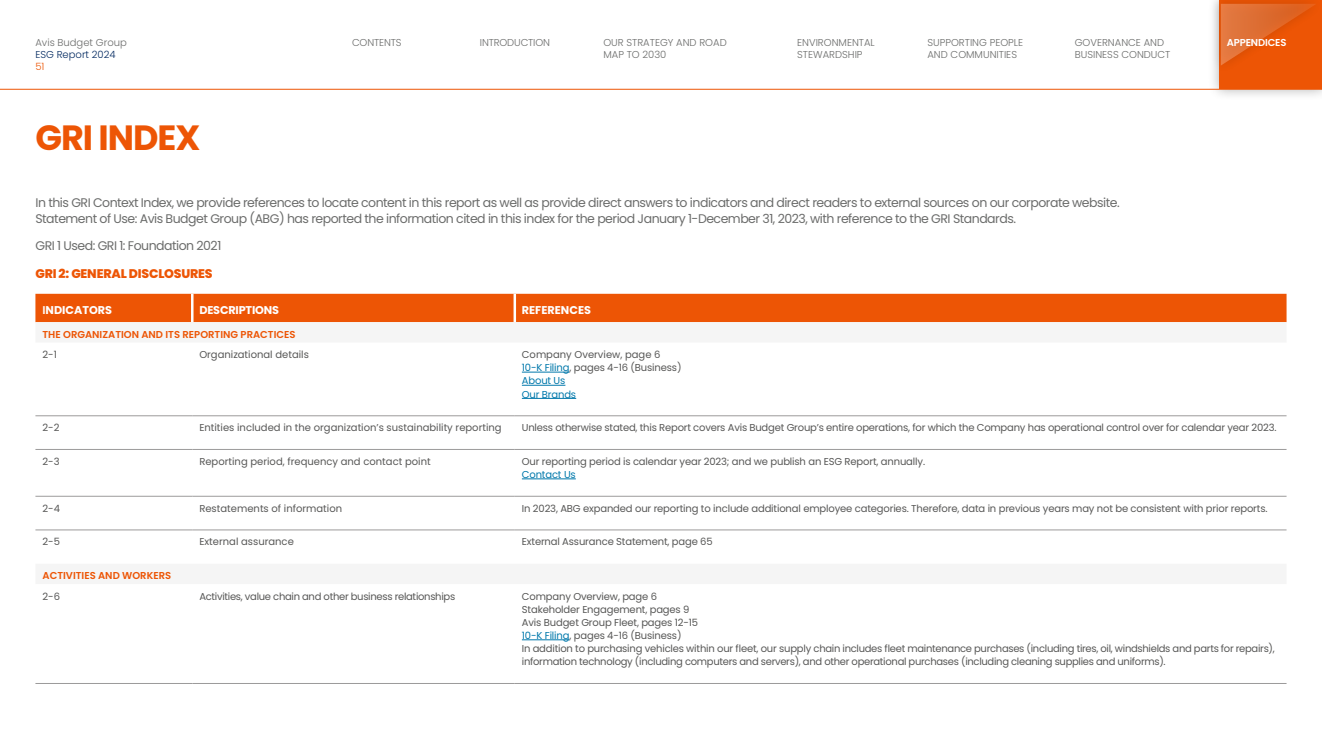
<style>
.page{position:relative;width:1322px;height:745px;background:#fff}
.page>*{position:absolute;margin:0;border:0;box-sizing:border-box;transform-origin:0 0}
.t1{font:700 35px "Poppins";letter-spacing:-.03em;color:#ed5505}
.t2{font:12.5px/16.2px "Poppins";letter-spacing:-.04em;color:#6b6c6b}
.t3{font:800 12.5px "Poppins";letter-spacing:-.015em;color:#ed5505}
.t4{font:700 11.25px "Poppins";color:#fff}
.t5{font:10px/13.1px "Poppins";letter-spacing:-.015em;color:#575756}
.t6{font:300 10px/11.2px "Poppins";color:#6b6c6b}
.t7{font:600 10px "Poppins";color:#ed5505}
.t8{font:300 10px "Poppins";color:#00285f}
.t9{font:600 10px "Poppins";letter-spacing:-.015em;color:#fff}
.t10{font:10px "Poppins";letter-spacing:-.015em;color:#0078ab}
.t11{font:300 10px "Poppins";color:#ed5505}
.s1{font-weight:600}
.s2{color:#0078ab}
</style>
<div class="page">
<div style="left:1207px;top:0;width:115px;height:101px;background:#000;opacity:.3"></div>
<div style="left:1219px;top:0;width:103px;height:89px;background:#ed5505"></div>
<div style="left:1209px;top:0;width:113px;height:76px;background:#000;opacity:.3"></div>
<svg style="left:1220px;top:4px;width:96px;height:62px"></svg>
<hr style="left:0;top:89px;width:1322px;height:1px;background:#ed5505">
<div style="left:35px;top:293px;width:1251px;height:29px;background:#ed5505"></div>
<svg style="left:35px;top:371px;width:1251px;height:270px"></svg>
<hr style="left:191px;top:293px;width:2px;height:29px;background:#fff">
<hr style="left:513px;top:293px;width:3px;height:29px;background:#fff">
<hr style="left:35px;top:415px;width:157px;height:1px;background:#9c9b9b">
<hr style="left:192px;top:415px;width:323px;height:1px;background:#9c9b9b">
<hr style="left:515px;top:415px;width:771px;height:1px;background:#9c9b9b">
<hr style="left:35px;top:449px;width:157px;height:1px;background:#9c9b9b">
<hr style="left:192px;top:449px;width:323px;height:1px;background:#9c9b9b">
<hr style="left:515px;top:449px;width:771px;height:1px;background:#9c9b9b">
<hr style="left:35px;top:495px;width:157px;height:1px;background:#9c9b9b">
<hr style="left:192px;top:495px;width:323px;height:1px;background:#9c9b9b">
<hr style="left:515px;top:495px;width:771px;height:1px;background:#9c9b9b">
<hr style="left:35px;top:529px;width:157px;height:1px;background:#9c9b9b">
<hr style="left:192px;top:529px;width:323px;height:1px;background:#9c9b9b">
<hr style="left:515px;top:529px;width:771px;height:1px;background:#9c9b9b">
<hr style="left:35px;top:682px;width:157px;height:1px;background:#9c9b9b">
<hr style="left:192px;top:682px;width:323px;height:1px;background:#9c9b9b">
<hr style="left:515px;top:682px;width:771px;height:1px;background:#9c9b9b">
<hr style="left:522px;top:371px;width:47px;height:1px;background:#0078ab">
<hr style="left:522px;top:385px;width:43px;height:1px;background:#0078ab">
<hr style="left:522px;top:398px;width:54px;height:1px;background:#0078ab">
<hr style="left:522px;top:478px;width:54px;height:1px;background:#0078ab">
<hr style="left:522px;top:639px;width:47px;height:1px;background:#0078ab">
<p class="t6" style="left:35px;top:37px;width:93px">Avis Budget Group</p>
<p class="t6" style="left:480px;top:37px;width:72px">INTRODUCTION</p>
<p class="t9" style="left:1227px;top:37px;width:61px">APPENDICES</p>
<p class="t8" style="left:35px;top:48px;width:82px">ESG Report 2024</p>
<p class="t11" style="left:35px;top:60px;width:11px">51</p>
<p class="t6" style="left:352px;top:37px;width:51px">CONTENTS</p>
<p class="t6" style="left:797px;top:37px;width:79px">ENVIRONMENTAL<br>STEWARDSHIP</p>
<p class="t6" style="left:603px;top:37px;width:125px">OUR STRATEGY AND ROAD<br>MAP TO 2030</p>
<p class="t6" style="left:927px;top:37px;width:97px;line-height:12px">SUPPORTING PEOPLE<br>AND COMMUNITIES</p>
<p class="t6" style="left:1075px;top:37px;width:97px">GOVERNANCE AND<br>BUSINESS CONDUCT</p>
<h1 class="t1" style="left:35px;top:118px;width:166px">GRI INDEX</h1>
<p class="t2" style="left:35px;top:194px;width:1085px">In this GRI Context Index, we provide references to locate content in this report as well as provide direct answers to indicators and direct readers to external sources on our corporate website.<br>Statement of Use: Avis Budget Group (ABG) has reported the information cited in this index for the period January 1-December 31, 2023, with reference to the GRI Standards.</p>
<p class="t2" style="left:35px;top:237px;width:187px">GRI 1 Used: GRI 1: Foundation 2021</p>
<p class="t3" style="left:35px;top:266px;width:179px">GRI 2: GENERAL DISCLOSURES</p>
<p class="t4" style="left:43px;top:303px;width:71px"><span class="s1">I</span>NDICATORS</p>
<p class="t4" style="left:199px;top:303px;width:81px">DESCRIPTIONS</p>
<p class="t4" style="left:522px;top:303px;width:71px">REFERENCES</p>
<p class="t7" style="left:43px;top:328px;width:254px">THE ORGANIZATION AND ITS REPORTING PRACTICES</p>
<p class="t5" style="left:43px;top:348px;width:16px">2-1</p>
<p class="t5" style="left:199px;top:348px;width:111px">Organizational details</p>
<p class="t5" style="left:522px;top:348px;width:161px">Company Overview, page 6<br><span class="s2">10-K Filing</span>, pages 4-16 (Business)<br><span class="s2">About Us<br>Our Brands</span></p>
<p class="t5" style="left:43px;top:421px;width:19px">2-2</p>
<p class="t5" style="left:199px;top:421px;width:304px">Entities included in the organization’s sustainability reporting</p>
<p class="t5" style="left:522px;top:421px;width:756px">Unless otherwise stated, this Report covers Avis Budget Group’s entire operations, for which the Company has operational control over for calendar year 2023.</p>
<p class="t5" style="left:43px;top:454px;width:19px">2-3</p>
<p class="t5" style="left:199px;top:454px;width:233px">Reporting period, frequency and contact point</p>
<p class="t5" style="left:522px;top:454px;width:405px">Our reporting period is calendar year 2023; and we publish an ESG Report, annually.</p>
<p class="t10" style="left:522px;top:468px;width:55px">Contact Us</p>
<p class="t5" style="left:43px;top:501px;width:19px">2-4</p>
<p class="t5" style="left:199px;top:501px;width:144px">Restatements of information</p>
<p class="t5" style="left:522px;top:501px;width:747px">In 2023, ABG expanded our reporting to include additional employee categories. Therefore, data in previous years may not be consistent with prior reports.</p>
<p class="t5" style="left:43px;top:535px;width:19px">2-5</p>
<p class="t5" style="left:199px;top:535px;width:96px">External assurance</p>
<p class="t5" style="left:522px;top:535px;width:192px">External Assurance Statement, page 65</p>
<p class="t7" style="left:43px;top:569px;width:130px">ACTIVITIES AND WORKERS</p>
<p class="t5" style="left:43px;top:589px;width:19px">2-6</p>
<p class="t5" style="left:199px;top:589px;width:257px">Activities, value chain and other business relationships</p>
<p class="t5" style="left:522px;top:589px;width:754px">Company Overview, page 6<br>Stakeholder Engagement, pages 9<br>Avis Budget Group Fleet, pages 12-15<br><span class="s2">10-K Filing</span>, pages 4-16 (Business)<br>In addition to purchasing vehicles within our fleet, our supply chain includes fleet maintenance purchases (including tires, oil, windshields and parts for repairs), information technology (including computers and servers), and other operational purchases (including cleaning supplies and uniforms).</p>
</div>
